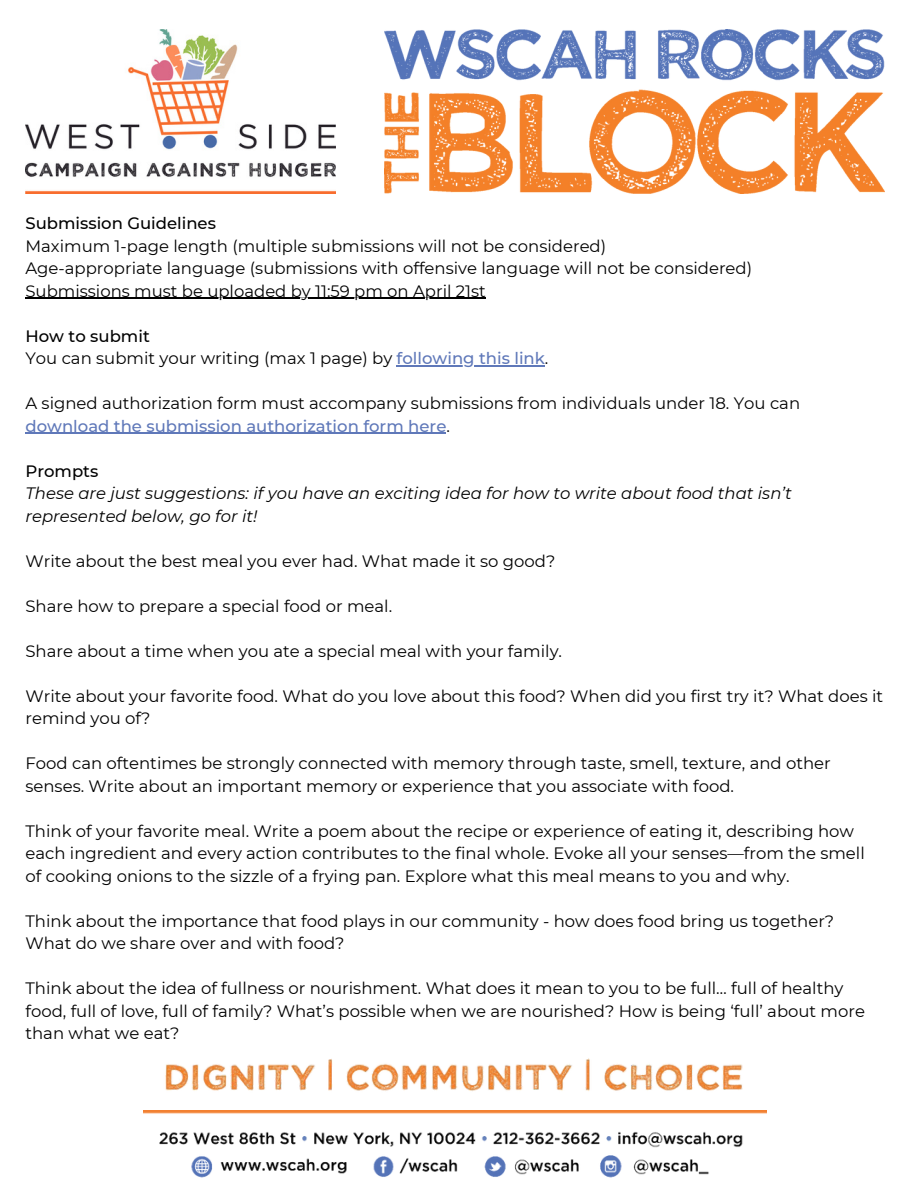
<style>
.page{position:relative;width:918px;height:1188px;background:#fff}
.page>*{position:absolute;margin:0;border:0;box-sizing:border-box;transform-origin:0 0}
.t1{font:16.5px/22.5px "Montserrat";color:#000}
.t2{font:italic 16.5px/22.5px "Montserrat";color:#000}
.t3{font:500 16.5px "Montserrat";color:#5f78b9}
.t4{font:500 16.5px "Montserrat";color:#000}
.s1{font-weight:500}
.s2{font-weight:500;color:#5f78b9}
.s3{font-weight:400;color:#000}
</style>
<div class="page">
<img style="left:385px;top:29px;width:499px;height:164px">
<img style="left:25px;top:29px;width:311px;height:164px">
<hr style="left:25px;top:298px;width:461px;height:1px;background:#000">
<hr style="left:397px;top:365px;width:148px;height:2px;background:#5f78b9">
<img style="left:144px;top:1111px;width:623px;height:67px">
<img style="left:165px;top:1058px;width:578px;height:33px">
<hr style="left:26px;top:433px;width:420px;height:1px;background:#5f78b9">
<p class="t4" style="left:25px;top:213px;width:192px">Submission Guidelines</p>
<p class="t1" style="left:25px;top:235px;width:728px">Maximum 1-page length (multiple submissions will not be considered)<br>Age-appropriate language (submissions with offensive language will not be considered)<br>Submissions must be uploaded by 11:59 pm on April 21st</p>
<p class="t1" style="left:25px;top:325px;width:525px"><span class="s1">How to submit<br></span>You can submit your writing (max 1 page) by <span class="s2">following this link</span>.</p>
<p class="t1" style="left:25px;top:392px;width:776px">A signed authorization form must accompany submissions from individuals under 18. You can</p>
<p class="t3" style="left:26px;top:416px;width:426px">download the submission authorization form here<span class="s3">.</span></p>
<p class="t4" style="left:25px;top:461px;width:74px">Prompts</p>
<p class="t2" style="left:25px;top:482px;width:768px">These are just suggestions: if you have an exciting idea for how to write about food that isn’t represented below, go for it!</p>
<p class="t1" style="left:25px;top:550px;width:531px">Write about the best meal you ever had. What made it so good?</p>
<p class="t1" style="left:25px;top:595px;width:368px">Share how to prepare a special food or meal.</p>
<p class="t1" style="left:25px;top:640px;width:538px">Share about a time when you ate a special meal with your family.</p>
<p class="t1" style="left:25px;top:685px;width:859px">Write about your favorite food. What do you love about this food? When did you first try it? What does it remind you of?</p>
<p class="t1" style="left:25px;top:752px;width:807px">Food can oftentimes be strongly connected with memory through taste, smell, texture, and other senses. Write about an important memory or experience that you associate with food.</p>
<p class="t1" style="left:25px;top:820px;width:841px">Think of your favorite meal. Write a poem about the recipe or experience of eating it, describing how each ingredient and every action contributes to the final whole. Evoke all your senses—from the smell of cooking onions to the sizzle of a frying pan. Explore what this meal means to you and why.</p>
<p class="t1" style="left:25px;top:910px;width:810px">Think about the importance that food plays in our community - how does food bring us together?<br>What do we share over and with food?</p>
<p class="t1" style="left:25px;top:977px;width:841px">Think about the idea of fullness or nourishment. What does it mean to you to be full… full of healthy food, full of love, full of family? What’s possible when we are nourished? How is being ‘full’ about more than what we eat?</p>
</div>
